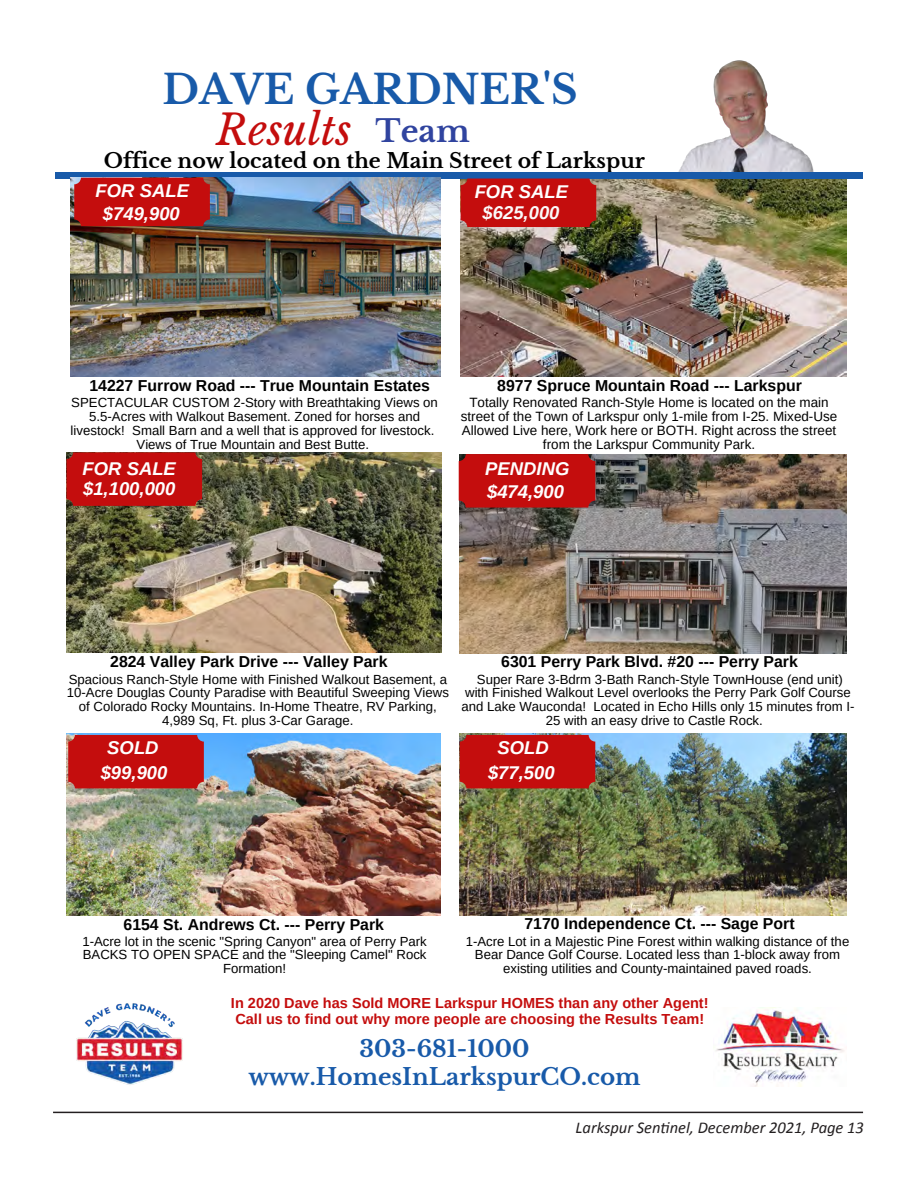
<style>
.page{position:relative;width:918px;height:1188px;background:#fff}
.page>*{position:absolute;margin:0;border:0;box-sizing:border-box;transform-origin:0 0}
.t1{font:italic 41.7px "Libre Baskerville";color:#c40d0d}
.t2{font:700 40.05px "Libre Baskerville";color:#185aa9}
.t3{font:700 22.95px/27.8px "Libre Baskerville";color:#185aa9;text-align:center}
.t4{font:700 20.4px "Libre Baskerville";color:#000}
.t5{font:italic 700 18.45px/24.8px "Arimo";color:#fff;text-align:center}
.t6{font:italic 700 18.45px "Arimo";color:#fbfafa}
.t7{font:italic 16.5px "Calibri";color:#231f20}
.t8{font:700 15.9px "Arimo";color:#000}
.t9{font:700 14.55px/15.8px "Arimo";color:#c40d0d;text-align:center}
.t10{font:13.5px/13.8px "Arimo";color:#000;text-align:center}
.t11{font:13.2px/13.8px "Arimo";color:#000;text-align:center}
.s1{font-weight:700;font-style:normal;font-size:30.45px;color:#30449f}
</style>
<div class="page">
<hr style="left:53px;top:1112px;width:810px;height:1px;background:#231f20">
<img style="left:678px;top:60px;width:136px;height:112px">
<img style="left:76px;top:1003px;width:107px;height:82px">
<img style="left:461px;top:178px;width:385px;height:198px">
<div style="left:55px;top:172px;width:808px;height:6px;background:#185aa9"></div>
<img style="left:67px;top:452px;width:374px;height:200px">
<div style="left:66px;top:452px;width:136px;height:54px;background:#c40d0d;border-radius:7px"></div>
<img style="left:459px;top:454px;width:387px;height:199px">
<div style="left:459px;top:454px;width:136px;height:54px;background:#c40d0d;border-radius:7px"></div>
<img style="left:66px;top:733px;width:375px;height:182px">
<div style="left:68px;top:735px;width:136px;height:53px;background:#c40d0d;border-radius:7px"></div>
<img style="left:459px;top:733px;width:387px;height:182px">
<div style="left:460px;top:735px;width:135px;height:53px;background:#c40d0d;border-radius:7px"></div>
<img style="left:71px;top:177px;width:370px;height:199px">
<div style="left:74px;top:178px;width:136px;height:48px;background:#c40d0d;border-radius:7px"></div>
<div style="left:461px;top:179px;width:135px;height:48px;background:#c40d0d;border-radius:7px"></div>
<img style="left:715px;top:1008px;width:130px;height:79px">
<p class="t2" style="left:162px;top:65px;width:417px">DAVE GARDNER'S</p>
<p class="t1" style="left:216px;top:104px;width:255px">Results <span class="s1">Team</span></p>
<p class="t4" style="left:104px;top:149px;width:543px">Office now located on the Main Street of Larkspur</p>
<p class="t5" style="left:96px;top:178px;width:95px">FOR SALE</p>
<p class="t5" style="left:103px;top:202px;width:79px">$749,900</p>
<p class="t5" style="left:475px;top:179px;width:95px">FOR SALE</p>
<p class="t6" style="left:483px;top:200px;width:79px">$625,000</p>
<p class="t8" style="left:89px;top:374px;width:342px">14227 Furrow Road --- True Mountain Estates</p>
<p class="t11" style="left:71px;top:396px;width:369px">SPECTACULAR CUSTOM 2-Story with Breathtaking Views on 5.5-Acres with Walkout Basement. Zoned for horses and livestock! Small Barn and a well that is approved for livestock.<br>Views of True Mountain and Best Butte.</p>
<p class="t5" style="left:83px;top:458px;width:95px;line-height:20.4px;text-align:left">FOR SALE $1,100,000</p>
<p class="t8" style="left:497px;top:374px;width:306px">8977 Spruce Mountain Road --- Larkspur</p>
<p class="t10" style="left:461px;top:396px;width:378px">Totally Renovated Ranch-Style Home is located on the main street of the Town of Larkspur only 1-mile from I-25. Mixed-Use Allowed Live here, Work here or BOTH. Right across the street from the Larkspur Community Park.</p>
<p class="t5" style="left:485px;top:456px;width:86px">PENDING</p>
<p class="t5" style="left:487px;top:479px;width:79px">$474,900</p>
<p class="t8" style="left:110px;top:651px;width:279px">2824 Valley Park Drive --- Valley Park</p>
<p class="t8" style="left:501px;top:651px;width:298px">6301 Perry Park Blvd. #20 --- Perry Park</p>
<p class="t11" style="left:67px;top:672px;width:384px">Spacious Ranch-Style Home with Finished Walkout Basement, a 10-Acre Douglas County Paradise with Beautiful Sweeping Views of Colorado Rocky Mountains. In-Home Theatre, RV Parking, 4,989 Sq, Ft. plus 3-Car Garage.</p>
<p class="t11" style="left:461px;top:672px;width:395px">Super Rare 3-Bdrm 3-Bath Ranch-Style TownHouse (end unit)<br>with Finished Walkout Level overlooks the Perry Park Golf Course and Lake Wauconda! Located in Echo Hills only 15 minutes from I-25 with an easy drive to Castle Rock.</p>
<p class="t5" style="left:107px;top:736px;width:53px">SOLD</p>
<p class="t5" style="left:101px;top:760px;width:68px">$99,900</p>
<p class="t8" style="left:124px;top:913px;width:262px">6154 St. Andrews Ct. --- Perry Park</p>
<p class="t5" style="left:488px;top:735px;width:68px">SOLD $77,500</p>
<p class="t8" style="left:524px;top:913px;width:272px">7170 Independence Ct. --- Sage Port</p>
<p class="t11" style="left:82px;top:934px;width:346px">1-Acre lot in the scenic "Spring Canyon" area of Perry Park<br>BACKS TO OPEN SPACE and the "Sleeping Camel" Rock<br>Formation!</p>
<p class="t11" style="left:466px;top:934px;width:385px">1-Acre Lot in a Majestic Pine Forest within walking distance of the<br>Bear Dance Golf Course. Located less than 1-block away from existing utilities and County-maintained paved roads.</p>
<p class="t9" style="left:231px;top:996px;width:479px">In 2020 Dave has Sold MORE Larkspur HOMES than any other Agent!<br>Call us to find out why more people are choosing the Results Team!</p>
<p class="t3" style="left:248px;top:1035px;width:394px">303-681-1000 www.HomesInLarkspurCO.com</p>
<p class="t7" style="left:576px;top:1117px;width:290px">Larkspur Sentinel, December 2021, Page 13</p>
</div>
